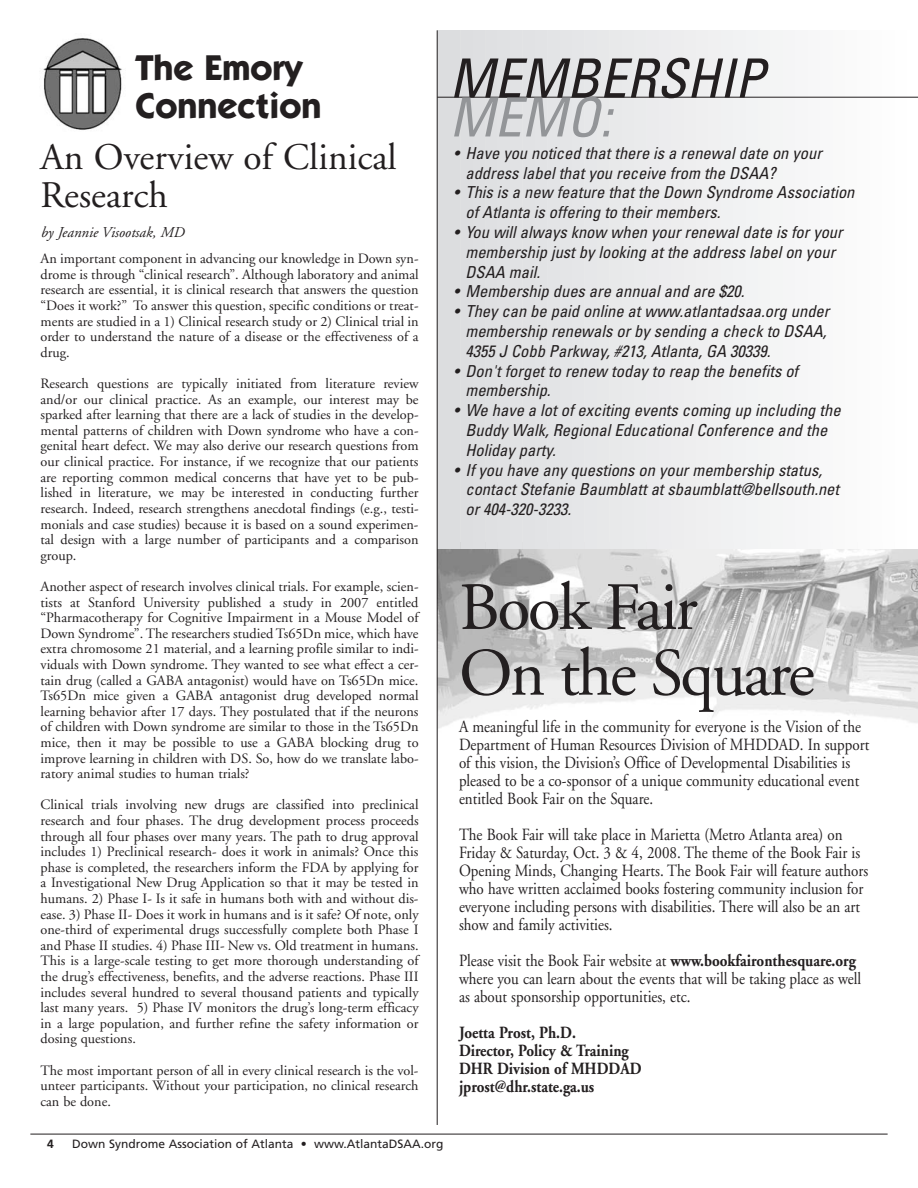
<style>
.page{position:relative;width:918px;height:1188px;background:#fff}
.page>*{position:absolute;margin:0;border:0;box-sizing:border-box;transform-origin:0 0}
.t1{font:67.5px/65.7px "Adobe Garamond";letter-spacing:-.035em;color:#231f20}
.t2{font:italic condensed 54px "Univers";color:#231f20}
.t3{font:italic condensed 54px "Univers";color:#939598}
.t4{font:37.5px/37.2px "Adobe Garamond";color:#231f20}
.t5{font:700 36px/37.5px "Itc Kabel";color:#231f20}
.t6{font:17.1px/18px "Adobe Garamond";color:#231f20;scale:.88 1}
.t7{font:700 17.1px/18px "Adobe Garamond";color:#231f20;scale:.88 1}
.t8{font:italic condensed 16.5px/19.8px "Univers";color:#231f20}
.t9{font:italic 15px "Adobe Garamond";color:#231f20}
.t10{font:14.25px/15.6px "Adobe Garamond";color:#231f20;text-align:justify}
.t11{font:12px "Frutiger";color:#231f20}
.t12{font:700 12px "Frutiger";color:#231f20}
.s1{font-weight:700}
</style>
<div class="page">
<img style="left:438px;top:548px;width:480px;height:181px">
<div style="left:437px;top:30px;width:12px;height:518px;background:#dcdddf"></div>
<div style="left:448px;top:30px;width:13px;height:518px;background:#dcdddf"></div>
<div style="left:460px;top:30px;width:13px;height:518px;background:#dddee0"></div>
<div style="left:472px;top:30px;width:14px;height:518px;background:#dedfe1"></div>
<div style="left:485px;top:30px;width:13px;height:518px;background:#dfe0e2"></div>
<div style="left:497px;top:30px;width:14px;height:518px;background:#e0e1e3"></div>
<div style="left:510px;top:30px;width:13px;height:518px;background:#e1e2e4"></div>
<div style="left:522px;top:30px;width:13px;height:518px;background:#e1e2e4"></div>
<div style="left:534px;top:30px;width:14px;height:518px;background:#e2e3e5"></div>
<div style="left:547px;top:30px;width:13px;height:518px;background:#e3e4e6"></div>
<div style="left:559px;top:30px;width:14px;height:518px;background:#e4e5e7"></div>
<div style="left:572px;top:30px;width:13px;height:518px;background:#e5e6e8"></div>
<div style="left:584px;top:30px;width:13px;height:518px;background:#e6e7e9"></div>
<div style="left:596px;top:30px;width:14px;height:518px;background:#e7e8e9"></div>
<div style="left:609px;top:30px;width:13px;height:518px;background:#e8e9ea"></div>
<div style="left:621px;top:30px;width:14px;height:518px;background:#e9eaeb"></div>
<div style="left:634px;top:30px;width:13px;height:518px;background:#eaebec"></div>
<div style="left:646px;top:30px;width:13px;height:518px;background:#ebebed"></div>
<div style="left:659px;top:30px;width:13px;height:518px;background:#ececee"></div>
<div style="left:671px;top:30px;width:13px;height:518px;background:#ededee"></div>
<div style="left:683px;top:30px;width:14px;height:518px;background:#eeeeef"></div>
<div style="left:696px;top:30px;width:13px;height:518px;background:#efeff0"></div>
<div style="left:708px;top:30px;width:13px;height:518px;background:#f0f0f1"></div>
<div style="left:721px;top:30px;width:13px;height:518px;background:#f0f1f2"></div>
<div style="left:733px;top:30px;width:13px;height:518px;background:#f1f2f3"></div>
<div style="left:745px;top:30px;width:14px;height:518px;background:#f2f3f4"></div>
<div style="left:758px;top:30px;width:13px;height:518px;background:#f3f4f4"></div>
<div style="left:770px;top:30px;width:14px;height:518px;background:#f4f5f5"></div>
<div style="left:783px;top:30px;width:13px;height:518px;background:#f5f5f6"></div>
<div style="left:795px;top:30px;width:13px;height:518px;background:#f6f6f7"></div>
<div style="left:807px;top:30px;width:14px;height:518px;background:#f7f7f8"></div>
<div style="left:820px;top:30px;width:13px;height:518px;background:#f8f8f9"></div>
<div style="left:832px;top:30px;width:14px;height:518px;background:#f9f9f9"></div>
<div style="left:845px;top:30px;width:13px;height:518px;background:#fafafa"></div>
<div style="left:857px;top:30px;width:13px;height:518px;background:#fbfbfb"></div>
<img style="left:43px;top:38px;width:79px;height:92px">
<hr style="left:30px;top:1134px;width:858px;height:1px;background:#231f20">
<hr style="left:437px;top:30px;width:1px;height:1095px;background:#231f20">
<hr style="left:437px;top:97px;width:481px;height:1px;background:#231f20">
<h3 class="t5" style="left:136px;top:52px;width:188px">The Emory<br>Connection</h3>
<h3 class="t4" style="left:40px;top:142px;width:358px">An Overview of Clinical<br>Research</h3>
<p class="t9" style="left:40px;top:226px;width:145px">by Jeannie Visootsak, MD</p>
<p class="t10" style="left:40px;top:252px;width:380px">An important component in advancing our knowledge in Down syn&shy;drome is through “clinical research”. Although laboratory and animal research are essential, it is clinical research that answers the question “Does it work?” To answer this question, specific conditions or treat&shy;ments are studied in a 1) Clinical research study or 2) Clinical trial in order to understand the nature of a disease or the effectiveness of a drug.</p>
<p class="t10" style="left:40px;top:377px;width:380px">Research questions are typically initiated from literature review and/or our clinical practice. As an example, our interest may be sparked after learning that there are a lack of studies in the develop&shy;mental patterns of children with Down syndrome who have a con&shy;genital heart defect. We may also derive our research questions from our clinical practice. For instance, if we recognize that our patients are reporting common medical concerns that have yet to be pub&shy;lished in literature, we may be interested in conducting further research. Indeed, research strengthens anecdotal findings (e.g., testi&shy;monials and case studies) because it is based on a sound experimen&shy;tal design with a large number of participants and a comparison group.</p>
<p class="t10" style="left:40px;top:580px;width:380px">Another aspect of research involves clinical trials. For example, scien&shy;tists at Stanford University published a study in 2007 entitled “Pharmacotherapy for Cognitive Impairment in a Mouse Model of Down Syndrome”. The researchers studied Ts65Dn mice, which have extra chromosome 21 material, and a learning profile similar to indi&shy;viduals with Down syndrome. They wanted to see what effect a cer&shy;tain drug (called a GABA antagonist) would have on Ts65Dn mice.<br>Ts65Dn mice given a GABA antagonist drug developed normal learning behavior after 17 days. They postulated that if the neurons of children with Down syndrome are similar to those in the Ts65Dn mice, then it may be possible to use a GABA blocking drug to improve learning in children with DS. So, how do we translate labo&shy;ratory animal studies to human trials?</p>
<p class="t10" style="left:41px;top:798px;width:380px">Clinical trials involving new drugs are classified into preclinical research and four phases. The drug development process proceeds through all four phases over many years. The path to drug approval includes 1) Preclinical research- does it work in animals? Once this phase is completed, the researchers inform the FDA by applying for a Investigational New Drug Application so that it may be tested in humans. 2) Phase I- Is it safe in humans both with and without dis&shy;ease. 3) Phase II- Does it work in humans and is it safe? Of note, only one-third of experimental drugs successfully complete both Phase I and Phase II studies. 4) Phase III- New vs. Old treatment in humans.<br>This is a large-scale testing to get more thorough understanding of the drug’s effectiveness, benefits, and the adverse reactions. Phase III includes several hundred to several thousand patients and typically last many years. 5) Phase IV monitors the drug’s long-term efficacy in a large population, and further refine the safety information or dosing questions.</p>
<p class="t10" style="left:41px;top:1064px;width:380px">The most important person of all in every clinical research is the vol&shy;unteer participants. Without your participation, no clinical research can be done.</p>
<h2 class="t2" style="left:450px;top:58px;width:316px">MEMBERSHIP</h2>
<h2 class="t3" style="left:450px;top:97px;width:163px">MEMO:</h2>
<p class="t8" style="left:465px;top:144px;width:358px;text-indent:-12px">• Have you noticed that there is a renewal date on your address label that you receive from the DSAA?</p>
<p class="t8" style="left:465px;top:184px;width:391px;text-indent:-12px">• This is a new feature that the Down Syndrome Association of Atlanta is offering to their members.</p>
<p class="t8" style="left:465px;top:224px;width:379px;text-indent:-12px">• You will always know when your renewal date is for your membership just by looking at the address label on your<br>DSAA mail.</p>
<p class="t8" style="left:454px;top:283px;width:292px">• Membership dues are annual and are $20.</p>
<p class="t8" style="left:465px;top:303px;width:365px;text-indent:-12px">• They can be paid online at www.atlantadsaa.org under membership renewals or by sending a check to DSAA,<br>4355 J Cobb Parkway, #213, Atlanta, GA 30339.</p>
<p class="t8" style="left:465px;top:362px;width:334px;text-indent:-12px">• Don't forget to renew today to reap the benefits of membership.</p>
<p class="t8" style="left:465px;top:402px;width:377px;text-indent:-12px">• We have a lot of exciting events coming up including the<br>Buddy Walk, Regional Educational Conference and the<br>Holiday party.</p>
<p class="t8" style="left:465px;top:461px;width:375px;text-indent:-12px">• If you have any questions on your membership status, contact Stefanie Baumblatt at sbaumblatt@bellsouth.net or 404-320-3233.</p>
<h1 class="t1" style="left:459px;top:580px;width:357px">Book Fair<br>On the Square</h1>
<p class="t6" style="left:459px;top:719px;width:468px">A meaningful life in the community for everyone is the Vision of the Department of Human Resources Division of MHDDAD. In support of this vision, the Division’s Office of Developmental Disabilities is pleased to be a co-sponsor of a unique community educational event entitled Book Fair on the Square.</p>
<p class="t6" style="left:459px;top:827px;width:467px">The Book Fair will take place in Marietta (Metro Atlanta area) on Friday &amp; Saturday, Oct. 3 &amp; 4, 2008. The theme of the Book Fair is Opening Minds, Changing Hearts. The Book Fair will feature authors who have written acclaimed books fostering community inclusion for everyone including persons with disabilities. There will also be an art show and family activities.</p>
<p class="t6" style="left:459px;top:953px;width:459px">Please visit the Book Fair website at <span class="s1">www.bookfaironthesquare.org </span>where you can learn about the events that will be taking place as well as about sponsorship opportunities, etc.</p>
<p class="t7" style="left:459px;top:1025px;width:209px">Joetta Prost, Ph.D.<br>Director, Policy &amp; Training<br>DHR Division of MHDDAD jprost@dhr.state.ga.us</p>
<p class="t12" style="left:47px;top:1139px;width:8px">4</p>
<p class="t11" style="left:72px;top:1139px;width:373px">Down Syndrome Association of Atlanta • www.AtlantaDSAA.org</p>
</div>
